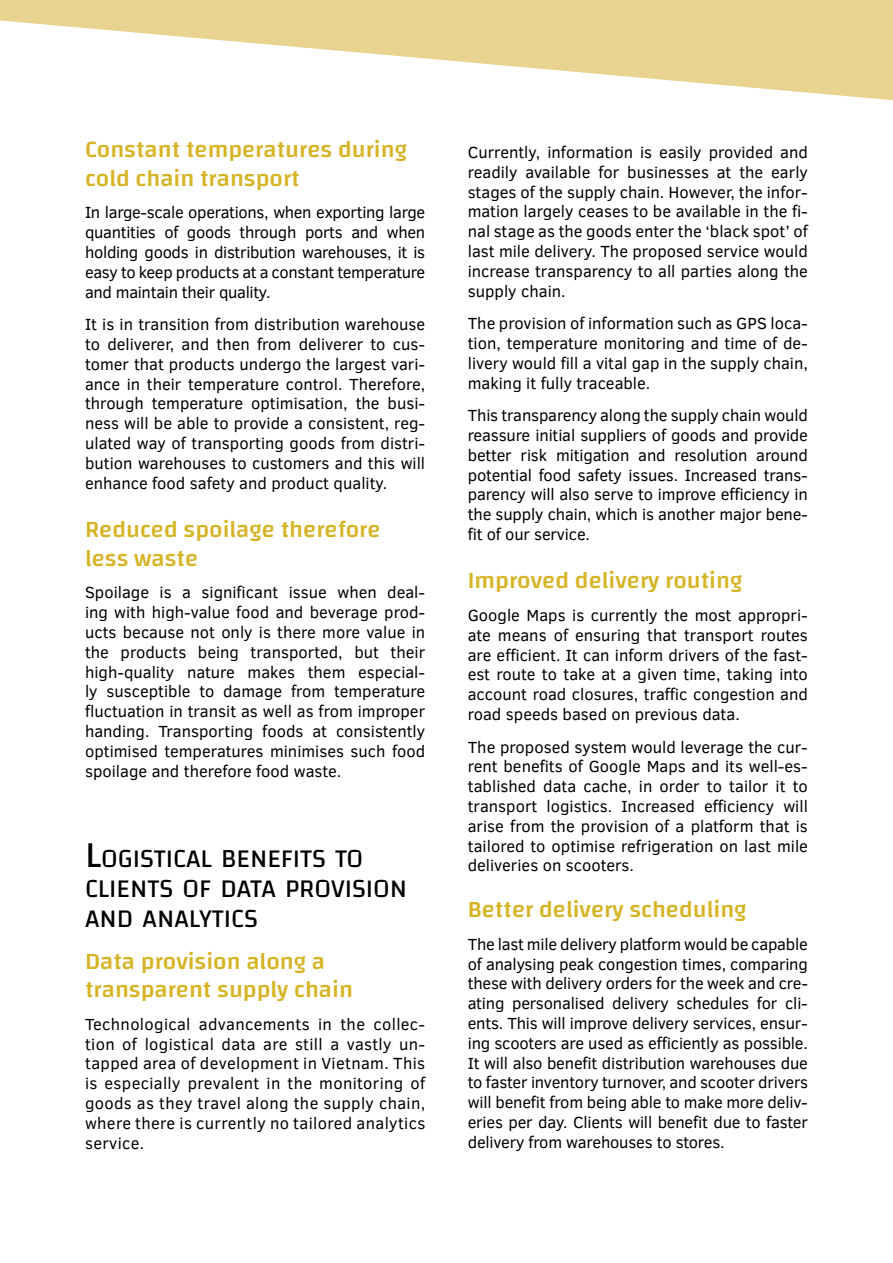
<style>
.page{position:relative;width:893px;height:1263px;background:#fff}
.page>*{position:absolute;margin:0;border:0;box-sizing:border-box;transform-origin:0 0}
.t1{font:26.25px/30px "Changa";color:#000}
.t2{font:500 24px/28.8px "Changa";color:#d6b426}
.t3{font:16.5px/19.8px "Clear Sans";color:#000;text-align:justify}
.s1{font-size:37.5px}
</style>
<div class="page">
<svg style="left:0;top:0;width:893px;height:101px;fill:#e8d390"></svg>
<h2 class="t2" style="left:85px;top:134px;width:324px">Constant temperatures during cold chain transport</h2>
<p class="t3" style="left:85px;top:203px;width:342px">In large-scale operations, when exporting large quantities of goods through ports and when holding goods in distribution warehouses, it is easy to keep products at a constant temperature and maintain their quality.</p>
<p class="t3" style="left:85px;top:314px;width:342px">It is in transition from distribution warehouse to deliverer, and then from deliverer to cus&shy;tomer that products undergo the largest vari&shy;ance in their temperature control. Therefore, through temperature optimisation, the busi&shy;ness will be able to provide a consistent, reg&shy;ulated way of transporting goods from distri&shy;bution warehouses to customers and this will enhance food safety and product quality.</p>
<h2 class="t2" style="left:85px;top:514px;width:297px">Reduced spoilage therefore less waste</h2>
<p class="t3" style="left:85px;top:583px;width:342px">Spoilage is a significant issue when deal&shy;ing with high-value food and beverage prod&shy;ucts because not only is there more value in the products being transported, but their high-quality nature makes them especial&shy;ly susceptible to damage from temperature fluctuation in transit as well as from improper handing. Transporting foods at consistently optimised temperatures minimises such food spoilage and therefore food waste.</p>
<h1 class="t1" style="left:85px;top:843px;width:324px"><span class="s1">L</span>OGISTICAL BENEFITS TO<br>CLIENTS OF DATA PROVISION<br>AND ANALYTICS</h1>
<h2 class="t2" style="left:85px;top:946px;width:269px">Data provision along a transparent supply chain</h2>
<p class="t3" style="left:85px;top:1014px;width:342px">Technological advancements in the collec&shy;tion of logistical data are still a vastly un&shy;tapped area of development in Vietnam. This is especially prevalent in the monitoring of goods as they travel along the supply chain, where there is currently no tailored analytics service.</p>
<p class="t3" style="left:468px;top:142px;width:342px">Currently, information is easily provided and readily available for businesses at the early stages of the supply chain. However, the infor&shy;mation largely ceases to be available in the fi&shy;nal stage as the goods enter the ‘black spot’ of last mile delivery. The proposed service would increase transparency to all parties along the supply chain.</p>
<p class="t3" style="left:468px;top:313px;width:342px">The provision of information such as GPS loca&shy;tion, temperature monitoring and time of de&shy;livery would fill a vital gap in the supply chain, making it fully traceable.</p>
<p class="t3" style="left:468px;top:405px;width:342px">This transparency along the supply chain would reassure initial suppliers of goods and provide better risk mitigation and resolution around potential food safety issues. Increased trans&shy;parency will also serve to improve efficiency in the supply chain, which is another major bene&shy;fit of our service.</p>
<h2 class="t2" style="left:468px;top:566px;width:276px">Improved delivery routing</h2>
<p class="t3" style="left:468px;top:605px;width:342px">Google Maps is currently the most appropri&shy;ate means of ensuring that transport routes are efficient. It can inform drivers of the fast&shy;est route to take at a given time, taking into account road closures, traffic congestion and road speeds based on previous data.</p>
<p class="t3" style="left:468px;top:737px;width:342px">The proposed system would leverage the cur&shy;rent benefits of Google Maps and its well-es&shy;tablished data cache, in order to tailor it to transport logistics. Increased efficiency will arise from the provision of a platform that is tailored to optimise refrigeration on last mile deliveries on scooters.</p>
<h2 class="t2" style="left:468px;top:894px;width:280px">Better delivery scheduling</h2>
<p class="t3" style="left:468px;top:934px;width:342px">The last mile delivery platform would be capable of analysing peak congestion times, comparing these with delivery orders for the week and cre&shy;ating personalised delivery schedules for cli&shy;ents. This will improve delivery services, ensur&shy;ing scooters are used as efficiently as possible.<br>It will also benefit distribution warehouses due to faster inventory turnover, and scooter drivers will benefit from being able to make more deliv&shy;eries per day. Clients will benefit due to faster delivery from warehouses to stores.</p>
</div>
